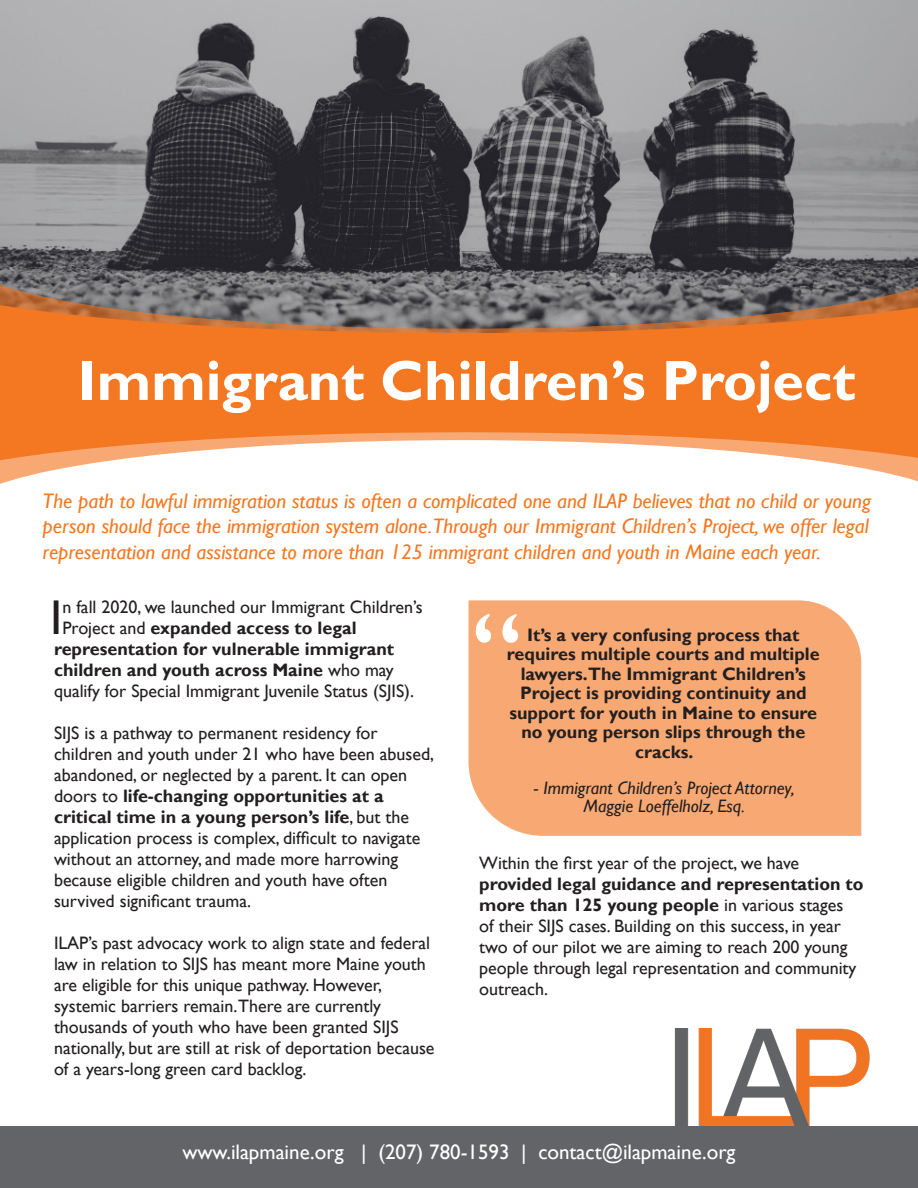
<style>
.page{position:relative;width:918px;height:1188px;background:#fff}
.page>*{position:absolute;margin:0;border:0;box-sizing:border-box;transform-origin:0 0}
.t1{font:120px "Gill Sans";color:#fff}
.t2{font:700 57px "Gill Sans";color:#fff}
.t3{font:48.75px "Gill Sans";color:#231f20}
.t4{font:italic 21px/25.2px "Gill Sans";color:#f47721;text-align:justify}
.t5{font:21px "Gill Sans";color:#fff}
.t6{font:18px/21px "Gill Sans";color:#231f20}
.t7{font:700 18px/19.5px "Gill Sans";color:#231f20;text-align:center}
.t8{font:italic 18px/18px "Gill Sans";color:#231f20;text-align:center}
.s1{font-weight:400}
.s2{font-weight:700}
</style>
<div class="page">
<img style="left:0;top:0;width:918px;height:263px">
<img style="left:674px;top:1029px;width:196px;height:97px">
<div style="left:0;top:1126px;width:918px;height:62px;background:#636467"></div>
<div style="left:468px;top:600px;width:393px;height:236px;background:#f8a973"></div>
<svg style="left:0;top:263px;width:918px;height:221px;background:#d18958"></svg>
<p class="t2" style="left:78px;top:346px;width:779px">Immigrant Children’s Project</p>
<p class="t4" style="left:43px;top:489px;width:830px">The path to lawful immigration status is often a complicated one and ILAP believes that no child or young person should face the immigration system alone.Through our Immigrant Children’s Project, we offer legal representation and assistance to more than 125 immigrant children and youth in Maine each year.</p>
<p class="t3" style="left:50px;top:589px;width:14px">I</p>
<p class="t6" style="left:62px;top:597px;width:362px">n fall 2020, we launched our Immigrant Children’s</p>
<p class="t7" style="left:62px;top:619px;width:296px"><span class="s1">Project and</span> expanded access to legal</p>
<p class="t7" style="left:54px;top:640px;width:342px">representation for vulnerable immigrant</p>
<p class="t7" style="left:54px;top:661px;width:341px">children and youth across Maine <span class="s1">who may</span></p>
<p class="t6" style="left:54px;top:681px;width:362px">qualify for Special Immigrant Juvenile Status (SJIS).</p>
<p class="t6" style="left:54px;top:723px;width:382px">SIJS is a pathway to permanent residency for children and youth under 21 who have been abused, abandoned, or neglected by a parent. It can open doors to <span class="s2">life-changing opportunities at a critical time in a young person’s life</span>, but the application process is complex, difficult to navigate without an attorney, and made more harrowing because eligible children and youth have often survived significant trauma.</p>
<p class="t6" style="left:54px;top:933px;width:382px">ILAP’s past advocacy work to align state and federal law in relation to SIJS has meant more Maine youth are eligible for this unique pathway. However, systemic barriers remain.There are currently thousands of youth who have been granted SIJS nationally, but are still at risk of deportation because of a years-long green card backlog.</p>
<p class="t1" style="left:472px;top:587px;width:53px">“</p>
<p class="t7" style="left:507px;top:625px;width:314px">It’s a very confusing process that requires multiple courts and multiple lawyers.The Immigrant Children’s<br>Project is providing continuity and support for youth in Maine to ensure no young person slips through the cracks.</p>
<p class="t8" style="left:534px;top:779px;width:262px">- Immigrant Children’s Project Attorney,<br>Maggie Loeffelholz, Esq.</p>
<p class="t6" style="left:479px;top:852px;width:386px">Within the first year of the project, we have <span class="s2">provided legal guidance and representation to more than 125 young people</span> in various stages<br>of their SIJS cases. Building on this success, in year two of our pilot we are aiming to reach 200 young people through legal representation and community outreach.</p>
<p class="t5" style="left:182px;top:1140px;width:555px">www.ilapmaine.org | (207) 780-1593 | contact@ilapmaine.org</p>
</div>
